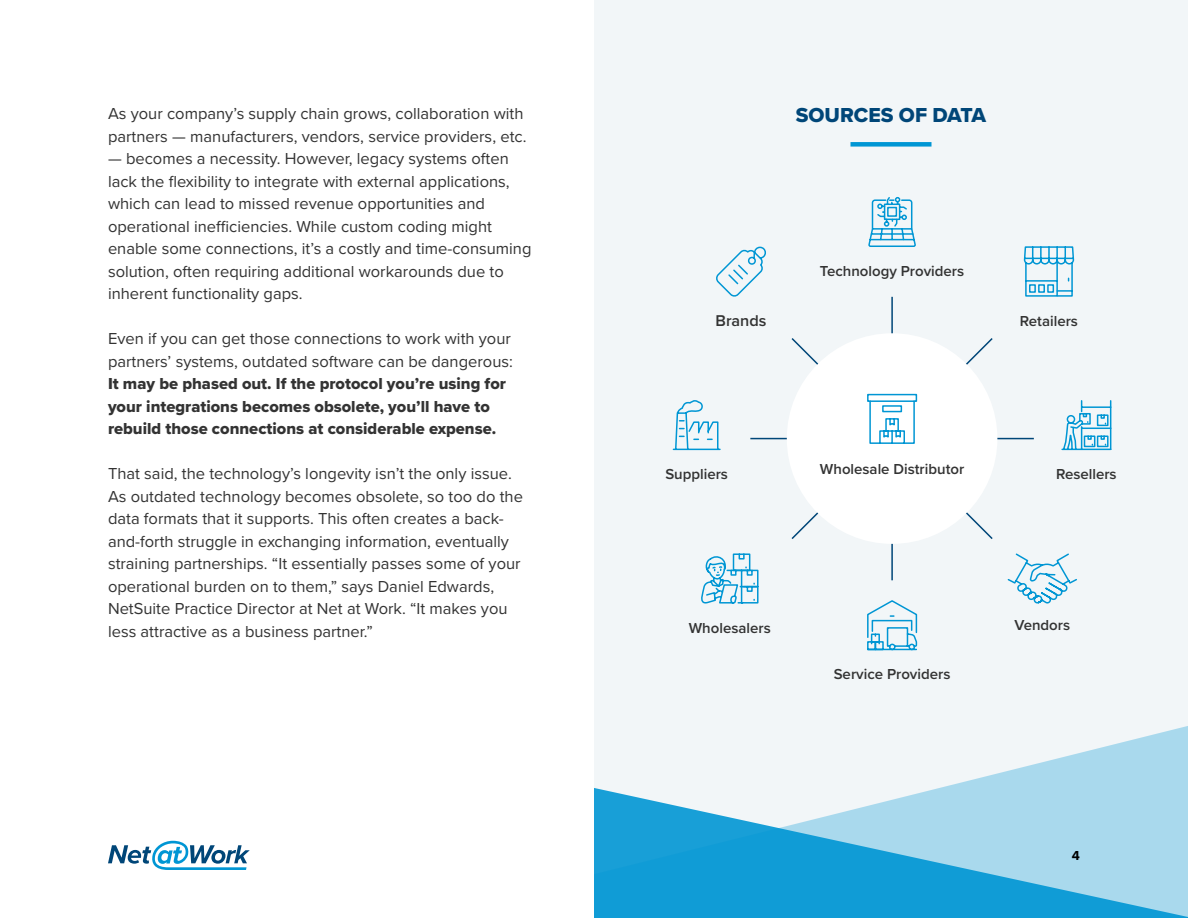
<style>
.page{position:relative;width:1188px;height:918px;background:#fff}
.page>*{position:absolute;margin:0;border:0;box-sizing:border-box;transform-origin:0 0}
.t1{font:21px "Proxima Nova Extrabld";color:#004678}
.t2{font:16.5px/22.5px "Proxima Nova";color:#333}
.t3{font:16.5px/22.5px "Proxima Nova Extrabld";color:#333}
.t4{font:600 16.2px "Proxima Nova";color:#333}
.t5{font:600 15px "Proxima Nova";color:#333}
.t6{font:700 13.5px "Proxima Nova";color:#000}
</style>
<div class="page">
<svg style="left:108px;top:841px;width:142px;height:29px"></svg>
<div style="left:594px;top:0;width:594px;height:918px;background:#f2f6f8"></div>
<svg style="left:716px;top:246px;width:50px;height:51px"></svg>
<svg style="left:672px;top:400px;width:49px;height:51px"></svg>
<svg style="left:701px;top:553px;width:58px;height:51px"></svg>
<svg style="left:1023px;top:246px;width:52px;height:51px"></svg>
<svg style="left:1061px;top:400px;width:51px;height:51px"></svg>
<svg style="left:1007px;top:553px;width:70px;height:51px"></svg>
<svg style="left:867px;top:600px;width:51px;height:51px"></svg>
<svg style="left:868px;top:197px;width:48px;height:50px"></svg>
<hr style="left:891px;top:297px;width:2px;height:283px;background:#004678">
<hr style="left:750px;top:438px;width:284px;height:1px;background:#004678">
<svg style="left:790px;top:336px;width:204px;height:205px"></svg>
<svg style="left:594px;top:726px;width:594px;height:192px"></svg>
<div style="left:851px;top:142px;width:81px;height:5px;background:#0096d4"></div>
<p class="t2" style="left:108px;top:103px;width:420px">As your company’s supply chain grows, collaboration with partners — manufacturers, vendors, service providers, etc.</p>
<p class="t2" style="left:108px;top:148px;width:403px;text-align:justify">— becomes a necessity. However, legacy systems often lack the flexibility to integrate with external applications, which can lead to missed revenue opportunities and</p>
<p class="t2" style="left:108px;top:215px;width:425px">operational inefficiencies. While custom coding might enable some connections, it’s a costly and time-consuming solution, often requiring additional workarounds due to inherent functionality gaps.</p>
<p class="t2" style="left:108px;top:328px;width:406px">Even if you can get those connections to work with your partners’ systems, outdated software can be dangerous:</p>
<p class="t3" style="left:108px;top:372px;width:400px">It may be phased out. If the protocol you’re using for your integrations becomes obsolete, you’ll have to</p>
<p class="t3" style="left:108px;top:417px;width:390px">rebuild those connections at considerable expense.</p>
<p class="t2" style="left:108px;top:463px;width:416px">That said, the technology’s longevity isn’t the only issue.<br>As outdated technology becomes obsolete, so too do the data formats that it supports. This often creates a back-</p>
<p class="t2" style="left:108px;top:530px;width:414px">and-forth struggle in exchanging information, eventually straining partnerships. “It essentially passes some of your operational burden on to them,” says Daniel Edwards,</p>
<p class="t2" style="left:108px;top:598px;width:401px">NetSuite Practice Director at Net at Work. “It makes you</p>
<p class="t2" style="left:108px;top:620px;width:266px">less attractive as a business partner.”</p>
<p class="t1" style="left:796px;top:99px;width:192px">SOURCES OF DATA</p>
<p class="t4" style="left:716px;top:308px;width:53px">Brands</p>
<p class="t5" style="left:820px;top:260px;width:146px">Technology Providers</p>
<p class="t5" style="left:1020px;top:310px;width:60px">Retailers</p>
<p class="t5" style="left:665px;top:463px;width:64px">Suppliers</p>
<p class="t5" style="left:820px;top:458px;width:146px">Wholesale Distributor</p>
<p class="t5" style="left:1056px;top:463px;width:62px">Resellers</p>
<p class="t5" style="left:689px;top:617px;width:84px">Wholesalers</p>
<p class="t5" style="left:834px;top:663px;width:118px">Service Providers</p>
<p class="t5" style="left:1015px;top:614px;width:57px">Vendors</p>
<p class="t6" style="left:1072px;top:845px;width:10px">4</p>
</div>
